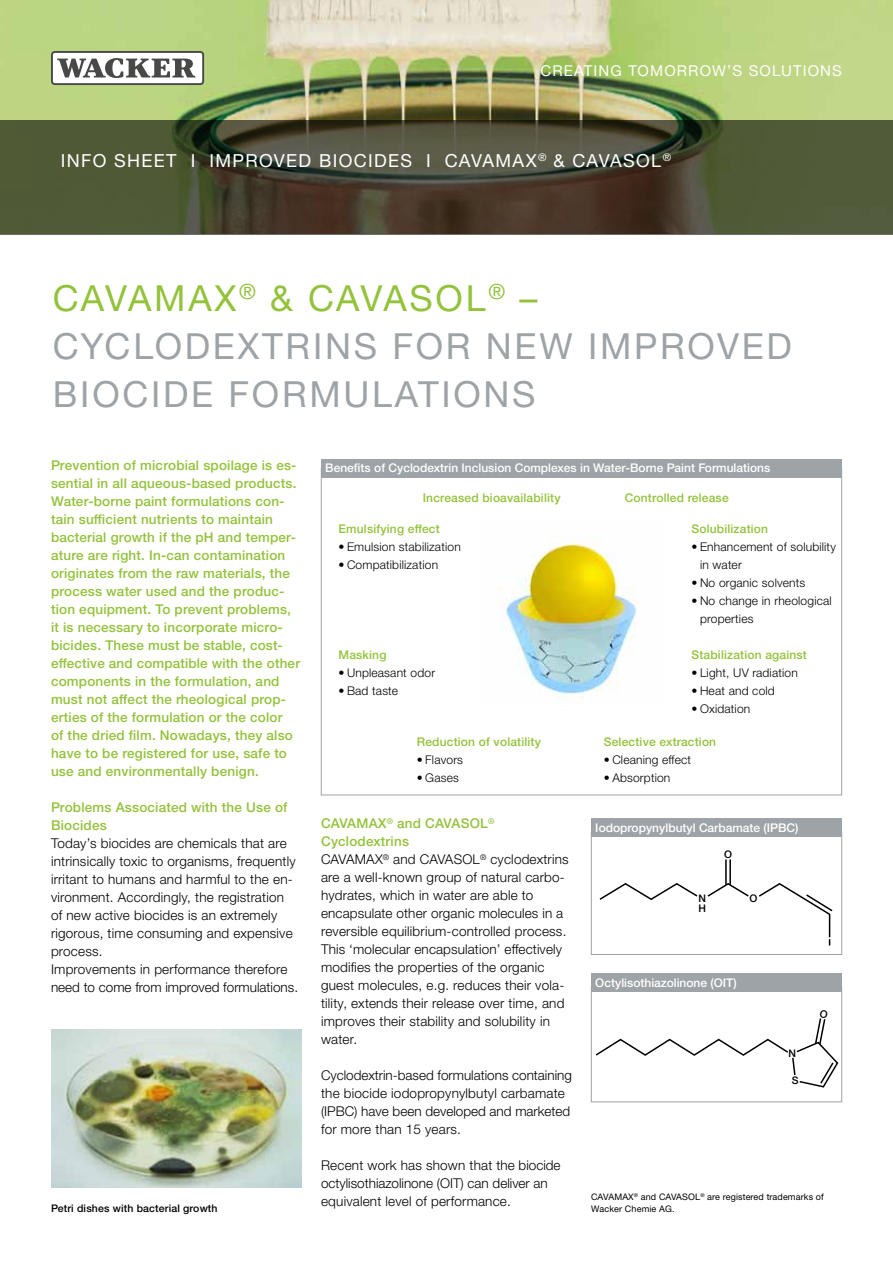
<style>
.page{position:relative;width:893px;height:1263px;background:#fff}
.page>*{position:absolute;margin:0;border:0;box-sizing:border-box;transform-origin:0 0}
.t1{font:36px/48px "Neue Helveticafor WACKER 55";letter-spacing:.075em;color:#9ea3a7}
.t2{font:18px "Neue Helveticafor WACKER 55";letter-spacing:.075em;color:#fff}
.t3{font:15px "Neue Helveticafor WACKER 55";letter-spacing:.075em;color:#fff}
.t4{font:13.5px/18px "Neue Helveticafor WACKER 45";letter-spacing:.015em;color:#000}
.t5{font:13.5px/18px "Neue Helveticafor WACKER 65";letter-spacing:.015em;color:#93c23b}
.t6{font:12px/18px "Neue Helveticafor WACKER 45";letter-spacing:.015em;color:#000}
.t7{font:12px "Neue Helveticafor WACKER 65";letter-spacing:.015em;color:#93c23b}
.t8{font:12px "Neue Helveticafor WACKER 65";color:#fff}
.t9{font:10.5px "Neue Helveticafor WACKER 65";letter-spacing:.015em;color:#000}
.t10{font:9px/12px "Neue Helveticafor WACKER 55";letter-spacing:.015em;color:#000}
.s1{color:#93c23b}
</style>
<div class="page">
<div style="left:591px;top:832px;width:251px;height:123px;border:1px solid #9ea3a7"></div>
<div style="left:591px;top:987px;width:251px;height:115px;border:1px solid #9ea3a7"></div>
<img style="left:0;top:0;width:893px;height:120px">
<svg style="left:0;top:120px;width:893px;height:114px;background:#4a4a33"></svg>
<svg style="left:51px;top:51px;width:153px;height:34px"></svg>
<div style="left:53px;top:53px;width:149px;height:30px;background:#fff;border-radius:2px"></div>
<svg style="left:57px;top:58px;width:138px;height:20px"></svg>
<div style="left:321px;top:459px;width:521px;height:18px;background:#9ea3a7"></div>
<div style="left:591px;top:819px;width:251px;height:18px;background:#9ea3a7"></div>
<div style="left:591px;top:974px;width:251px;height:18px;background:#9ea3a7"></div>
<img style="left:498px;top:536px;width:139px;height:163px">
<img style="left:51px;top:1029px;width:251px;height:158px">
<svg style="left:599px;top:883px;width:99px;height:17px"></svg>
<hr style="left:725px;top:859px;width:2px;height:26px;background:#000">
<hr style="left:729px;top:859px;width:2px;height:26px;background:#000">
<svg style="left:707px;top:882px;width:42px;height:15px"></svg>
<svg style="left:759px;top:883px;width:74px;height:62px"></svg>
<svg style="left:595px;top:1018px;width:244px;height:70px"></svg>
<p class="t3" style="left:540px;top:61px;width:303px">CREATING TOMORROW’S SOLUTIONS</p>
<h2 class="t2" style="left:61px;top:149px;width:612px">INFO SHEET I IMPROVED BIOCIDES I CAVAMAX<sup>®</sup> &amp; CAVASOL<sup>®</sup></h2>
<h1 class="t1" style="left:53px;top:274px;width:740px"><span class="s1">CAVAMAX</span><sup>®</sup> <span class="s1">&amp; CAVASOL</span><sup>®</sup> <span class="s1">–<br></span>CYCLODEXTRINS FOR NEW IMPROVED<br>BIOCIDE FORMULATIONS</h1>
<p class="t5" style="left:51px;top:456px;width:251px">Prevention of microbial spoilage is es&shy;sential in all aqueous-based products.<br>Water-borne paint formulations con&shy;tain sufficient nutrients to maintain bacterial growth if the pH and temper&shy;ature are right. In-can contamination originates from the raw materials, the process water used and the produc&shy;tion equipment. To prevent problems, it is necessary to incorporate micro&shy;bicides. These must be stable, cost&shy;effective and compatible with the other components in the formulation, and must not affect the rheological prop&shy;erties of the formulation or the color<br>of the dried film. Nowadays, they also have to be registered for use, safe to use and environmentally benign.</p>
<p class="t5" style="left:51px;top:798px;width:238px">Problems Associated with the Use of<br>Biocides</p>
<p class="t4" style="left:51px;top:834px;width:249px">Today’s biocides are chemicals that are intrinsically toxic to organisms, frequently irritant to humans and harmful to the en&shy;vironment. Accordingly, the registration of new active biocides is an extremely rigorous, time consuming and expensive process.<br>Improvements in performance therefore need to come from improved formulations.</p>
<p class="t9" style="left:51px;top:1202px;width:168px">Petri dishes with bacterial growth</p>
<p class="t8" style="left:325px;top:461px;width:446px">Benefits of Cyclodextrin Inclusion Complexes in Water-Borne Paint Formulations</p>
<p class="t7" style="left:423px;top:490px;width:139px">Increased bioavailability</p>
<p class="t7" style="left:625px;top:490px;width:105px">Controlled release</p>
<p class="t7" style="left:691px;top:521px;width:78px">Solubilization</p>
<p class="t6" style="left:700px;top:537px;width:137px;text-indent:-9px">• Enhancement of solubility in water</p>
<p class="t6" style="left:691px;top:573px;width:115px">• No organic solvents</p>
<p class="t6" style="left:700px;top:591px;width:133px;text-indent:-9px">• No change in rheological properties</p>
<p class="t7" style="left:691px;top:647px;width:117px">Stabilization against</p>
<p class="t6" style="left:691px;top:664px;width:108px">• Light, UV radiation</p>
<p class="t6" style="left:691px;top:682px;width:85px">• Heat and cold</p>
<p class="t6" style="left:691px;top:700px;width:60px">• Oxidation</p>
<p class="t7" style="left:604px;top:734px;width:114px">Selective extraction</p>
<p class="t6" style="left:604px;top:751px;width:89px">• Cleaning effect</p>
<p class="t6" style="left:604px;top:769px;width:68px">• Absorption</p>
<p class="t7" style="left:338px;top:521px;width:103px">Emulsifying effect</p>
<p class="t6" style="left:338px;top:537px;width:124px">• Emulsion stabilization</p>
<p class="t6" style="left:338px;top:555px;width:101px">• Compatibilization</p>
<p class="t7" style="left:338px;top:647px;width:49px">Masking</p>
<p class="t6" style="left:338px;top:664px;width:98px">• Unpleasant odor</p>
<p class="t6" style="left:338px;top:682px;width:61px">• Bad taste</p>
<p class="t7" style="left:417px;top:734px;width:126px">Reduction of volatility</p>
<p class="t6" style="left:417px;top:751px;width:48px">• Flavors</p>
<p class="t6" style="left:417px;top:769px;width:44px">• Gases</p>
<p class="t5" style="left:321px;top:815px;width:175px">CAVAMAX<sup>®</sup> and CAVASOL<sup>®<br></sup>Cyclodextrins</p>
<p class="t4" style="left:321px;top:850px;width:249px">CAVAMAX<sup>®</sup> and CAVASOL<sup>®</sup> cyclodextrins are a well-known group of natural carbo&shy;hydrates, which in water are able to encapsulate other organic molecules in a reversible equilibrium-controlled process.<br>This ‘molecular encapsulation’ effectively modifies the properties of the organic guest molecules, e.g. reduces their vola&shy;tility, extends their release over time, and improves their stability and solubility in water.</p>
<p class="t4" style="left:321px;top:1066px;width:252px">Cyclodextrin-based formulations containing the biocide iodopropynylbutyl carbamate (IPBC) have been developed and marketed for more than 15 years.</p>
<p class="t4" style="left:321px;top:1156px;width:241px">Recent work has shown that the biocide octylisothiazolinone (OIT) can deliver an equivalent level of performance.</p>
<p class="t8" style="left:595px;top:821px;width:205px">Iodopropynylbutyl Carbamate (IPBC)</p>
<p class="t9" style="left:724px;top:848px;width:9px">O</p>
<p class="t9" style="left:698px;top:892px;width:9px">N</p>
<p class="t9" style="left:749px;top:892px;width:9px">O</p>
<p class="t9" style="left:698px;top:901px;width:9px">H</p>
<p class="t8" style="left:595px;top:975px;width:143px">Octylisothiazolinone (OIT)</p>
<p class="t9" style="left:788px;top:1046px;width:9px">N</p>
<p class="t9" style="left:792px;top:1073px;width:8px">S</p>
<p class="t10" style="left:591px;top:1191px;width:234px">CAVAMAX<sup>®</sup> and CAVASOL<sup>®</sup> are registered trademarks of<br>Wacker Chemie AG.</p>
</div>
